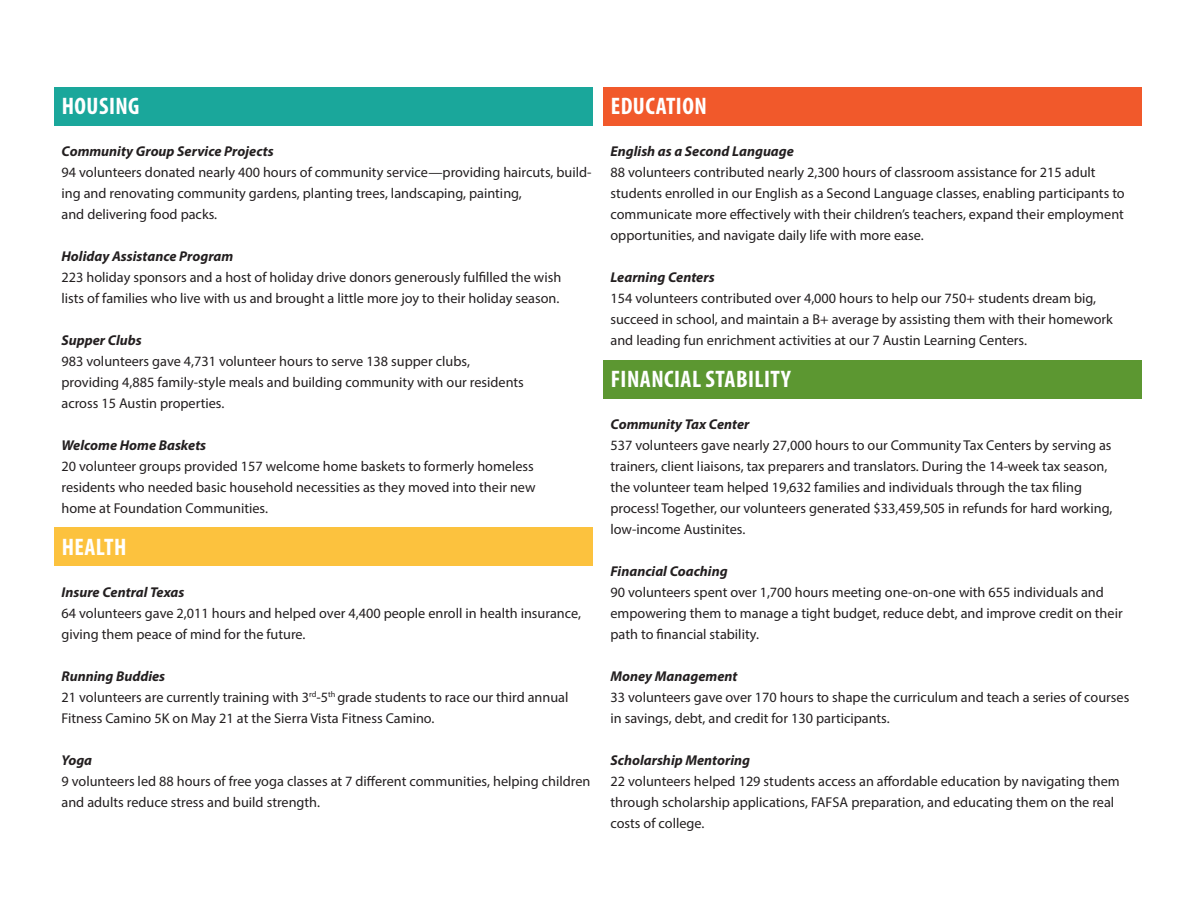
<style>
.page{position:relative;width:1188px;height:918px;background:#fff}
.page>*{position:absolute;margin:0;border:0;box-sizing:border-box;transform-origin:0 0}
.t1{font:700 condensed 24px "Myriad Pro";letter-spacing:.02em;color:#fff}
.t2{font:14.25px/21px "Myriad Pro";color:#231f20}
.t3{font:italic 700 14.25px "Myriad Pro";color:#231f20}
</style>
<div class="page">
<div style="left:54px;top:527px;width:538px;height:39px;background:#fcc23e"></div>
<div style="left:603px;top:360px;width:539px;height:39px;background:#5c9731"></div>
<div style="left:54px;top:87px;width:538px;height:39px;background:#1aa79b"></div>
<div style="left:603px;top:87px;width:539px;height:39px;background:#f1592b"></div>
<p class="t1" style="left:62px;top:91px;width:79px">HOUSING</p>
<p class="t3" style="left:62px;top:142px;width:214px">Community Group Service Projects</p>
<p class="t2" style="left:62px;top:162px;width:532px">94 volunteers donated nearly 400 hours of community service—providing haircuts, build&shy;ing and renovating community gardens, planting trees, landscaping, painting,<br>and delivering food packs.</p>
<p class="t3" style="left:62px;top:247px;width:173px">Holiday Assistance Program</p>
<p class="t2" style="left:62px;top:267px;width:501px">223 holiday sponsors and a host of holiday drive donors generously fulfilled the wish lists of families who live with us and brought a little more joy to their holiday season.</p>
<p class="t3" style="left:62px;top:331px;width:82px">Supper Clubs</p>
<p class="t2" style="left:62px;top:351px;width:464px">983 volunteers gave 4,731 volunteer hours to serve 138 supper clubs, providing 4,885 family-style meals and building community with our residents across 15 Austin properties.</p>
<p class="t3" style="left:62px;top:436px;width:146px">Welcome Home Baskets</p>
<p class="t2" style="left:62px;top:456px;width:476px;text-align:justify">20 volunteer groups provided 157 welcome home baskets to formerly homeless residents who needed basic household necessities as they moved into their new home at Foundation Communities.</p>
<p class="t1" style="left:62px;top:532px;width:66px">HEALTH</p>
<p class="t3" style="left:62px;top:583px;width:124px">Insure Central Texas</p>
<p class="t2" style="left:62px;top:603px;width:521px">64 volunteers gave 2,011 hours and helped over 4,400 people enroll in health insurance, giving them peace of mind for the future.</p>
<p class="t3" style="left:62px;top:667px;width:105px">Running Buddies</p>
<p class="t2" style="left:62px;top:687px;width:509px">21 volunteers are currently training with 3<sup>rd</sup>-5<sup>th</sup> grade students to race our third annual<br>Fitness Camino 5K on May 21 at the Sierra Vista Fitness Camino.</p>
<p class="t3" style="left:62px;top:751px;width:32px">Yoga</p>
<p class="t2" style="left:62px;top:771px;width:530px">9 volunteers led 88 hours of free yoga classes at 7 different communities, helping children and adults reduce stress and build strength.</p>
<p class="t1" style="left:611px;top:91px;width:98px">EDUCATION</p>
<p class="t3" style="left:610px;top:142px;width:185px">English as a Second Language</p>
<p class="t2" style="left:610px;top:162px;width:516px">88 volunteers contributed nearly 2,300 hours of classroom assistance for 215 adult students enrolled in our English as a Second Language classes, enabling participants to communicate more effectively with their children’s teachers, expand their employment opportunities, and navigate daily life with more ease.</p>
<p class="t3" style="left:610px;top:268px;width:106px">Learning Centers</p>
<p class="t2" style="left:610px;top:288px;width:504px">154 volunteers contributed over 4,000 hours to help our 750+ students dream big, succeed in school, and maintain a B+ average by assisting them with their homework and leading fun enrichment activities at our 7 Austin Learning Centers.</p>
<p class="t1" style="left:611px;top:364px;width:182px">FINANCIAL STABILITY</p>
<p class="t3" style="left:610px;top:415px;width:140px">Community Tax Center</p>
<p class="t2" style="left:610px;top:435px;width:503px">537 volunteers gave nearly 27,000 hours to our Community Tax Centers by serving as trainers, client liaisons, tax preparers and translators. During the 14-week tax season, the volunteer team helped 19,632 families and individuals through the tax filing process! Together, our volunteers generated $33,459,505 in refunds for hard working, low-income Austinites.</p>
<p class="t3" style="left:610px;top:562px;width:119px">Financial Coaching</p>
<p class="t2" style="left:610px;top:582px;width:514px">90 volunteers spent over 1,700 hours meeting one-on-one with 655 individuals and empowering them to manage a tight budget, reduce debt, and improve credit on their path to financial stability.</p>
<p class="t3" style="left:610px;top:667px;width:129px">Money Management</p>
<p class="t2" style="left:610px;top:687px;width:520px">33 volunteers gave over 170 hours to shape the curriculum and teach a series of courses in savings, debt, and credit for 130 participants.</p>
<p class="t3" style="left:610px;top:751px;width:141px">Scholarship Mentoring</p>
<p class="t2" style="left:610px;top:771px;width:511px">22 volunteers helped 129 students access an affordable education by navigating them through scholarship applications, FAFSA preparation, and educating them on the real costs of college.</p>
</div>
